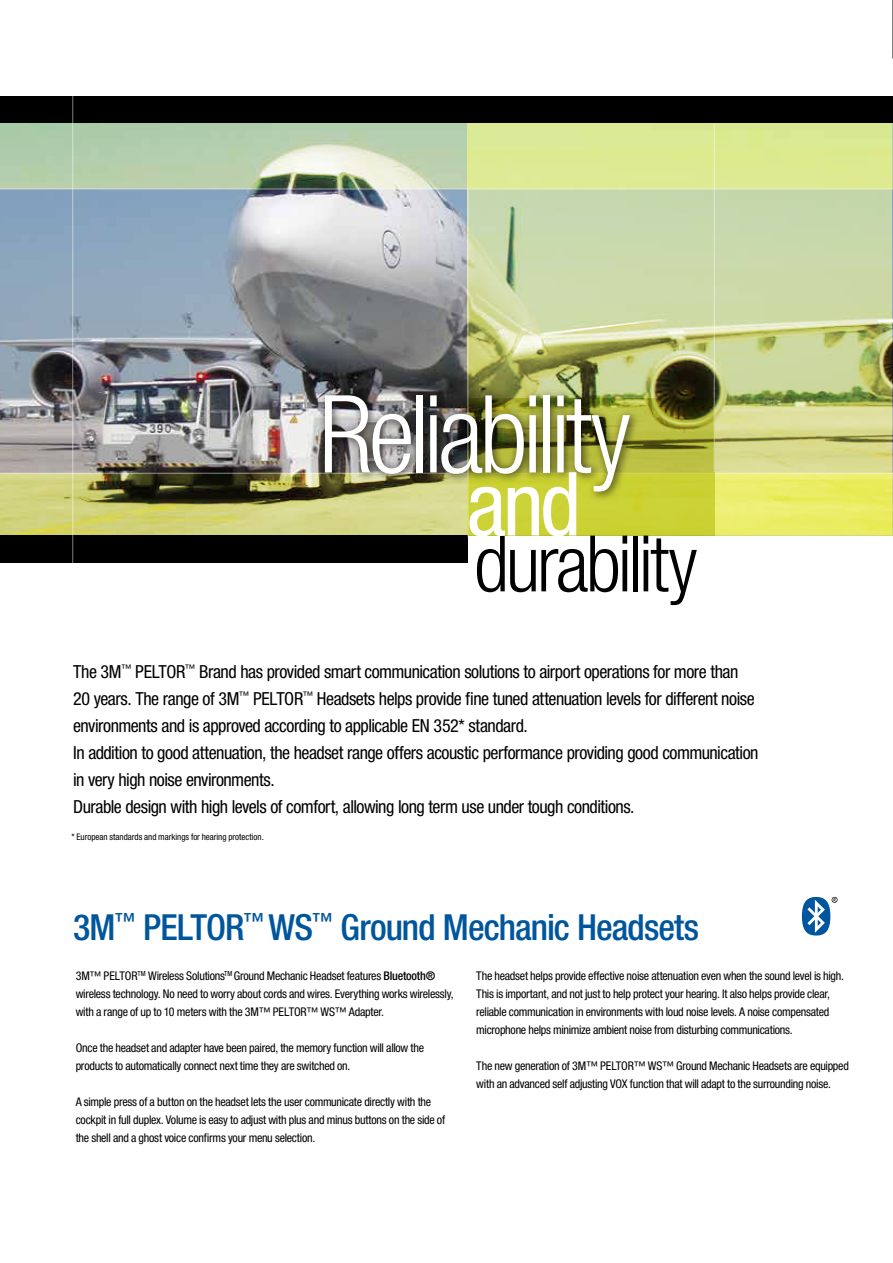
<style>
.page{position:relative;width:893px;height:1263px;background:#fff}
.page>*{position:absolute;margin:0;border:0;box-sizing:border-box;transform-origin:0 0}
.t1{font:300 condensed 108px "Helvetica Neue LT Pro";letter-spacing:-.045em;color:#fff}
.t2{font:condensed 88.5px "Helvetica Neue LT Pro";color:#fff}
.t3{font:300 condensed 78px "Helvetica Neue LT Pro";letter-spacing:-.04em;color:#000}
.t4{font:500 condensed 36px "Helvetica Neue LT Pro";letter-spacing:-.025em;color:#00569c}
.t5{font:condensed 18px/27px "Helvetica Neue LT Pro";letter-spacing:-.025em;color:#000}
.t6{font:condensed 12px/18px "Helvetica Neue LT Pro";letter-spacing:-.02em;color:#000}
.t7{font:condensed 9px "Helvetica Neue LT Pro";color:#000}
.s1{font-weight:500}
</style>
<div class="page">
<img style="left:892px;top:0;width:1px;height:58px">
<div style="left:0;top:96px;width:893px;height:27px;background:#000"></div>
<hr style="left:892px;top:59px;width:1px;height:38px;background:#b1b3b4">
<img style="left:0;top:190px;width:893px;height:346px">
<div style="left:0;top:535px;width:467px;height:28px;background:#000"></div>
<svg style="left:0;top:123px;width:893px;height:66px;background:#b7ceae"></svg>
<svg style="left:0;top:474px;width:893px;height:61px;background:#adad66"></svg>
<hr style="left:72px;top:86px;width:1px;height:484px;background:#fff">
<hr style="left:0;top:473px;width:893px;height:1px;background:#fff">
<svg style="left:467px;top:123px;width:425px;height:412px;background:#cbd693"></svg>
<svg style="left:468px;top:398px;width:247px;height:138px;background:#b8bd33"></svg>
<div style="left:317px;top:388px;width:323px;height:114px;background:#000;opacity:.75"></div>
<hr style="left:467px;top:189px;width:1px;height:348px;background:#fff">
<hr style="left:714px;top:124px;width:1px;height:348px;background:#fff">
<svg style="left:802px;top:897px;width:35px;height:38px"></svg>
<h1 class="t1" style="left:319px;top:372px;width:313px">Reliability</h1>
<h2 class="t2" style="left:467px;top:453px;width:116px">and</h2>
<h3 class="t3" style="left:474px;top:519px;width:225px">durability</h3>
<p class="t5" style="left:73px;top:658px;width:687px">The 3M<sup>™</sup> PELTOR<sup>™</sup> Brand has provided smart communication solutions to airport operations for more than 20 years. The range of 3M<sup>™</sup> PELTOR<sup>™</sup> Headsets helps provide fine tuned attenuation levels for different noise environments and is approved according to applicable EN 352* standard.<br>In addition to good attenuation, the headset range offers acoustic performance providing good communication in very high noise environments.<br>Durable design with high levels of comfort, allowing long term use under tough conditions.</p>
<p class="t7" style="left:71px;top:831px;width:194px">* European standards and markings for hearing protection.</p>
<h3 class="t4" style="left:73px;top:905px;width:627px">3M<sup>™</sup> PELTOR<sup>™</sup> WS<sup>™</sup> Ground Mechanic Headsets</h3>
<p class="t6" style="left:76px;top:966px;width:379px">3M™ PELTOR<sup>TM</sup> Wireless Solutions<sup>TM</sup> Ground Mechanic Headset features <span class="s1">Bluetooth® </span>wireless technology. No need to worry about cords and wires. Everything works wirelessly, with a range of up to 10 meters with the 3M™ PELTOR™ WS™ Adapter.</p>
<p class="t6" style="left:76px;top:1038px;width:350px">Once the headset and adapter have been paired, the memory function will allow the products to automatically connect next time they are switched on.</p>
<p class="t6" style="left:76px;top:1092px;width:371px">A simple press of a button on the headset lets the user communicate directly with the cockpit in full duplex. Volume is easy to adjust with plus and minus buttons on the side of the shell and a ghost voice confirms your menu selection.</p>
<p class="t6" style="left:476px;top:966px;width:369px">The headset helps provide effective noise attenuation even when the sound level is high.<br>This is important, and not just to help protect your hearing. It also helps provide clear, reliable communication in environments with loud noise levels. A noise compensated microphone helps minimize ambient noise from disturbing communications.</p>
<p class="t6" style="left:476px;top:1056px;width:374px">The new generation of 3M™ PELTOR™ WS™ Ground Mechanic Headsets are equipped with an advanced self adjusting VOX function that will adapt to the surrounding noise.</p>
</div>
